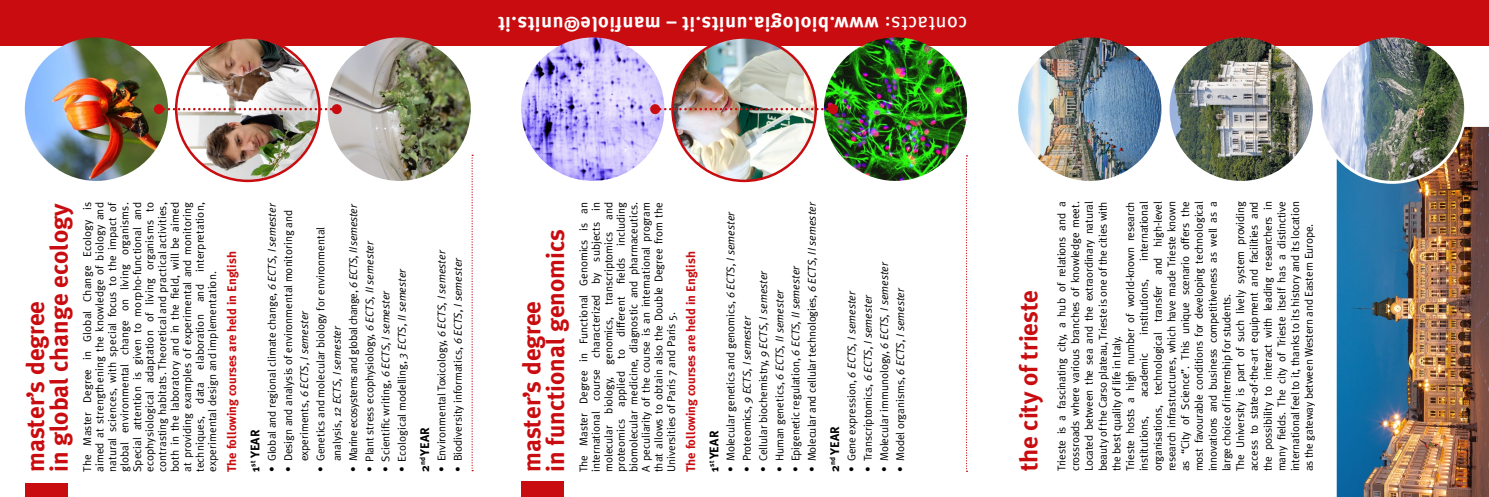
<style>
.page{position:relative;width:1489px;height:497px;background:#fff}
.page>*{position:absolute;margin:0;border:0;box-sizing:border-box;transform-origin:0 0}
.t1{font:700 25px/23.8px "Meta Plus";color:#c90c0f}
.t2{font:700 20.12px "Meta Plus";letter-spacing:.03em;color:#fff}
.t3{font:700 12.5px/23.4px "Meta Plus";color:#c90c0f}
.t4{font:700 12.5px "Meta Plus";color:#000}
.t5{font:11.25px/13.8px "Meta Plus Normal";letter-spacing:-.01em;color:#000}
.t6{font:italic 11.25px "Meta Plus Normal";color:#000}
.t7{font:11.25px "Meta Plus Normal";letter-spacing:-.03em;color:#000}
.s1{font-weight:400}
.s2{color:#000}
.s3{font-style:italic}
.s4{font-style:normal}
</style>
<div class="page">
<div style="left:0;top:0;width:1488px;height:45px;background:#c90c0f"></div>
<img style="left:25px;top:37px;width:143px;height:144px;border-radius:72px">
<img style="left:176px;top:37px;width:143px;height:144px;border-radius:72px">
<img style="left:327px;top:37px;width:144px;height:144px;border-radius:72px">
<img style="left:521px;top:37px;width:143px;height:144px;border-radius:72px">
<img style="left:672px;top:37px;width:143px;height:144px;border-radius:72px">
<img style="left:823px;top:37px;width:144px;height:144px;border-radius:72px">
<img style="left:1018px;top:37px;width:143px;height:144px;border-radius:72px">
<img style="left:1169px;top:37px;width:143px;height:144px;border-radius:72px">
<img style="left:1320px;top:37px;width:143px;height:144px;border-radius:72px">
<img style="left:1336px;top:127px;width:152px;height:369px">
<div style="left:521px;top:481px;width:42px;height:15px;background:#c90c0f"></div>
<div style="left:25px;top:483px;width:42px;height:13px;background:#c90c0f"></div>
<svg style="left:966px;top:155px;width:1px;height:316px"></svg>
<svg style="left:471px;top:154px;width:2px;height:315px"></svg>
<svg style="left:164px;top:108px;width:168px;height:2px"></svg>
<div style="left:154px;top:104px;width:10px;height:10px;background:#c90c0f;border-radius:50%"></div>
<div style="left:332px;top:104px;width:10px;height:10px;background:#c90c0f;border-radius:50%"></div>
<svg style="left:660px;top:108px;width:168px;height:2px"></svg>
<div style="left:650px;top:104px;width:10px;height:10px;background:#c90c0f;border-radius:50%"></div>
<div style="left:828px;top:104px;width:10px;height:10px;background:#c90c0f;border-radius:50%"></div>
<h2 class="t2" style="left:967px;top:35px;width:470px;rotate:-180deg"><span class="s1">contacts:</span> www.biologia.units.it – manfiole@units.it</h2>
<h1 class="t1" style="left:24px;top:471px;width:269px;rotate:-90deg">master’s degree<br>in global change ecology</h1>
<p class="t5" style="left:81px;top:471px;width:271px;line-height:12.5px;text-align:justify;rotate:-90deg">The Master Degree in Global Change Ecology is aimed at strengthening the knowledge of biology and natural sciences, with special focus to the impact of global environmental change on living organisms.<br>Special attention is given to morpho-functional and ecophysiological adaptation of living organisms to contrasting habitats. Theoretical and practical activities, both in the laboratory and in the field, will be aimed at providing examples of experimental and monitoring techniques, data elaboration and interpretation, experimental design and implementation.</p>
<p class="t3" style="left:220px;top:471px;width:222px;rotate:-90deg">The following courses are held in English<br><span class="s2">1</span><sup>st</sup> <span class="s2">YEAR</span></p>
<p class="t5" style="left:265px;top:471px;width:270px;rotate:-90deg">• Global and regional climate change, <span class="s3">6 ECTS, I semester</span></p>
<p class="t5" style="left:280px;top:461px;width:252px;line-height:16.2px;text-indent:-11px;rotate:-90deg">• Design and analysis of environmental monitoring and experiments, <span class="s3">6 ECTS, I semester</span></p>
<p class="t7" style="left:347px;top:471px;width:269px;rotate:-90deg">• Marine ecosystems and global change, <span class="s3">6 ECTS, II semester</span></p>
<p class="t5" style="left:312px;top:461px;width:236px;line-height:16.2px;text-indent:-11px;rotate:-90deg">• Genetics and molecular biology for environmental analysis, <span class="s3">12 ECTS, I semester</span></p>
<p class="t5" style="left:362px;top:471px;width:232px;rotate:-90deg">• Plant stress ecophysiology, <span class="s3">6 ECTS, II semester</span></p>
<p class="t5" style="left:395px;top:471px;width:205px;rotate:-90deg">• Ecological modelling, <span class="s3">3 ECTS, II semester</span></p>
<p class="t5" style="left:379px;top:471px;width:183px;rotate:-90deg">• Scientific writing, <span class="s3">6 ECTS, I semester</span></p>
<p class="t4" style="left:417px;top:471px;width:46px;rotate:-90deg">2<sup>nd</sup> YEAR</p>
<p class="t5" style="left:434px;top:471px;width:223px;rotate:-90deg">• Environmental Toxicology, <span class="s3">6 ECTS, I semester</span></p>
<p class="t5" style="left:451px;top:471px;width:216px;rotate:-90deg">• Biodiversity informatics, <span class="s3">6 ECTS, I semester</span></p>
<h1 class="t1" style="left:520px;top:471px;width:244px;rotate:-90deg">master’s degree<br>in functional genomics</h1>
<p class="t5" style="left:577px;top:471px;width:271px;line-height:12.5px;text-align:justify;rotate:-90deg">The Master Degree in Functional Genomics is an international course characterized by subjects in molecular biology, genomics, transcriptomics and proteomics applied to different fields including biomolecular medicine, diagnostic and pharmaceutics.<br>A peculiarity of the course is an international program that allows to obtain also the Double Degree from the Universities of Paris 7 and Paris 5.</p>
<p class="t3" style="left:679px;top:471px;width:222px;rotate:-90deg">The following courses are held in English<br><span class="s2">1</span><sup>st</sup> <span class="s2">YEAR</span></p>
<p class="t5" style="left:805px;top:471px;width:271px;rotate:-90deg">• Molecular and cellular technologies, <span class="s3">6 ECTS, II semester</span></p>
<p class="t5" style="left:723px;top:471px;width:262px;rotate:-90deg">• Molecular genetics and genomics, <span class="s3">6 ECTS, I semester</span></p>
<p class="t5" style="left:788px;top:471px;width:208px;rotate:-90deg">• Epigenetic regulation, <span class="s3">6 ECTS, II semester</span></p>
<p class="t5" style="left:756px;top:471px;width:203px;rotate:-90deg">• Cellular biochemistry, <span class="s3">9 ECTS, I semester</span></p>
<p class="t6" style="left:773px;top:471px;width:184px;rotate:-90deg"><span class="s4">• Human genetics,</span> 6 ECTS, II semester</p>
<p class="t6" style="left:740px;top:471px;width:157px;rotate:-90deg"><span class="s4">• Proteomics,</span> 9 ECTS, I semester</p>
<p class="t4" style="left:827px;top:471px;width:48px;rotate:-90deg">2<sup>nd</sup> YEAR</p>
<p class="t5" style="left:877px;top:471px;width:212px;rotate:-90deg">• Molecular immunology, <span class="s3">6 ECTS, I semester</span></p>
<p class="t5" style="left:893px;top:471px;width:186px;rotate:-90deg">• Model organisms, <span class="s3">6 ECTS, I semester</span></p>
<h1 class="t1" style="left:1016px;top:470px;width:183px;rotate:-90deg">the city of trieste</h1>
<p class="t5" style="left:844px;top:471px;width:183px;rotate:-90deg">• Gene expression, <span class="s3">6 ECTS, I semester</span></p>
<p class="t5" style="left:860px;top:471px;width:179px;rotate:-90deg">• Transcriptomics, <span class="s3">6 ECTS, I semester</span></p>
<p class="t5" style="left:1136px;top:470px;width:271px;text-indent:210px;rotate:-90deg">international organisations, technological transfer and high-level research infrastructures, which have made Trieste known as “City of Science”. This unique scenario offers the most favourable conditions for developing technological innovations and business competitiveness as well as a large choice of internship for students.<br>The University is part of such lively system providing access to state-of-the-art equipment and facilities and the possibility to interact with leading researchers in many fields. The city of Trieste itself has a distinctive international feel to it, thanks to its history and its location as the gateway between Western and Eastern Europe.</p>
<p class="t5" style="left:1054px;top:470px;width:271px;rotate:-90deg">Trieste is a fascinating city, a hub of relations and a crossroads where various branches of knowledge meet.<br>Located between the sea and the extraordinary natural beauty of the Carso plateau, Trieste is one of the cities with the best quality of life in Italy.<br>Trieste hosts a high number of world-known research institutions,</p>
<p class="t5" style="left:1136px;top:334px;width:57px;rotate:-90deg">institutions,</p>
<p class="t5" style="left:1136px;top:397px;width:45px;rotate:-90deg">academic</p>
</div>
